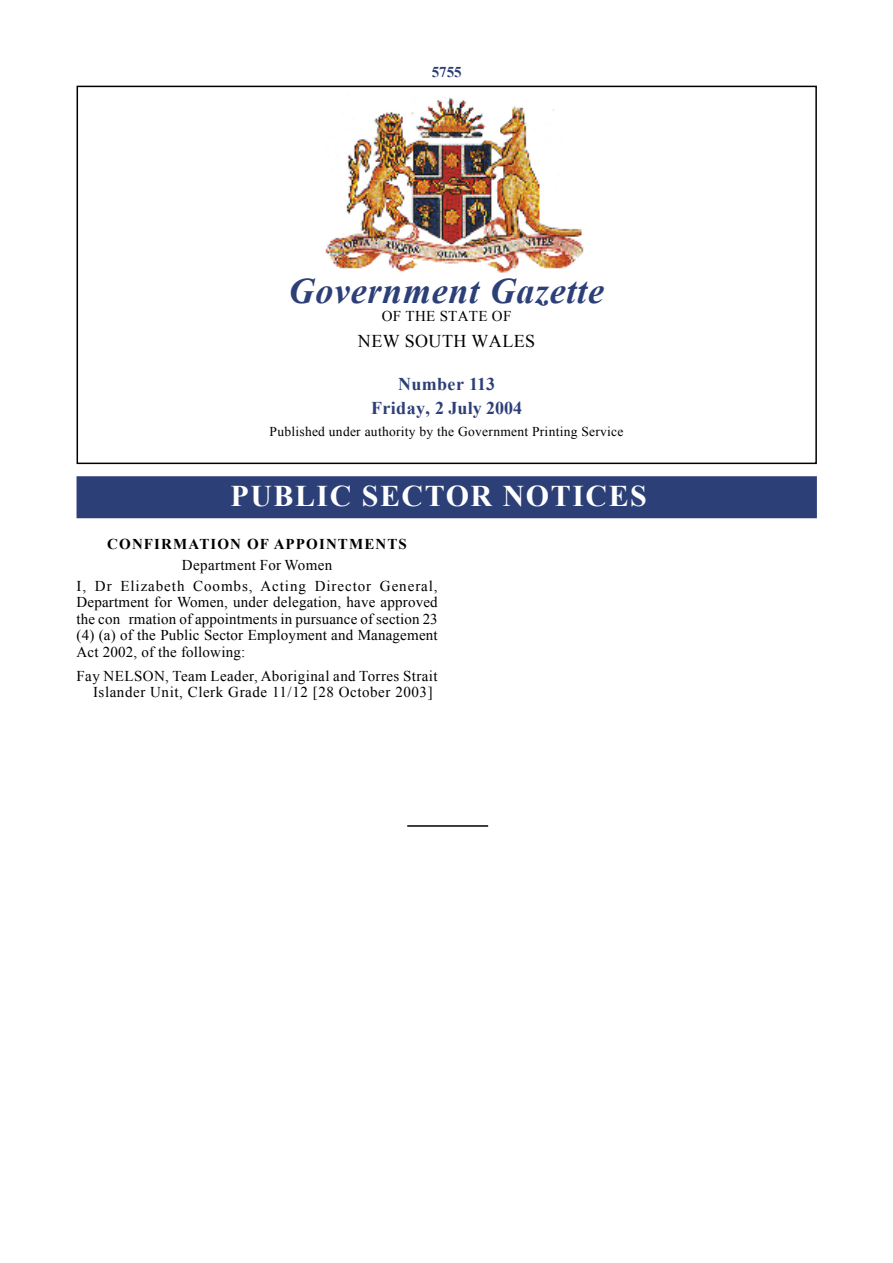
<style>
.page{position:relative;width:893px;height:1263px;background:#fff}
.page>*{position:absolute;margin:0;border:0;box-sizing:border-box;transform-origin:0 0}
.t1{font:italic 700 36px "Times New Roman";letter-spacing:.02em;color:#2c3f77}
.t2{font:700 30px "Times New Roman";letter-spacing:.05em;color:#fff}
.t3{font:700 18px/23.7px "Times New Roman";letter-spacing:.02em;color:#2c3f77;text-align:center}
.t4{font:18px "Times New Roman";letter-spacing:.02em;color:#000}
.t5{font:15px/16.5px "Times New Roman";letter-spacing:.03em;color:#000;text-align:justify}
.t6{font:15px/21px "Times New Roman";letter-spacing:.06em;color:#000;text-align:center}
.t7{font:700 15px "Times New Roman";letter-spacing:.075em;color:#000}
.t8{font:700 15px "Times New Roman";color:#2c3f77}
.t9{font:13.5px "Times New Roman";letter-spacing:.02em;color:#000}
</style>
<div class="page">
<img style="left:325px;top:97px;width:259px;height:176px">
<div style="left:76px;top:86px;width:740px;height:378px;border:2px solid #000"></div>
<div style="left:76px;top:476px;width:740px;height:42px;background:#2c3f77"></div>
<hr style="left:407px;top:825px;width:81px;height:2px;background:#000">
<p class="t8" style="left:431px;top:61px;width:31px">5755</p>
<h1 class="t1" style="left:288px;top:266px;width:317px">Government Gazette</h1>
<p class="t5" style="left:381px;top:308px;width:131px">OF THE STATE OF</p>
<p class="t4" style="left:358px;top:329px;width:179px">NEW SOUTH WALES</p>
<p class="t3" style="left:371px;top:372px;width:152px">Number 113<br>Friday, 2 July 2004</p>
<p class="t9" style="left:269px;top:423px;width:355px">Published under authority by the Government Printing Service</p>
<h2 class="t2" style="left:230px;top:475px;width:418px">PUBLIC SECTOR NOTICES</h2>
<p class="t7" style="left:107px;top:533px;width:301px">CONFIRMATION OF APPOINTMENTS</p>
<p class="t6" style="left:77px;top:554px;width:362px">Department For Women<br>I, Dr Elizabeth Coombs, Acting Director General,</p>
<p class="t5" style="left:77px;top:594px;width:363px">Department for Women, under delegation, have approved the con rmation of appointments in pursuance of section 23 (4) (a) of the Public Sector Employment and Management Act 2002, of the following:</p>
<p class="t5" style="left:93px;top:668px;width:346px;line-height:15.8px;text-indent:-16px">Fay NELSON, Team Leader, Aboriginal and Torres Strait<br>Islander Unit, Clerk Grade 11/12 [28 October 2003]</p>
</div>
